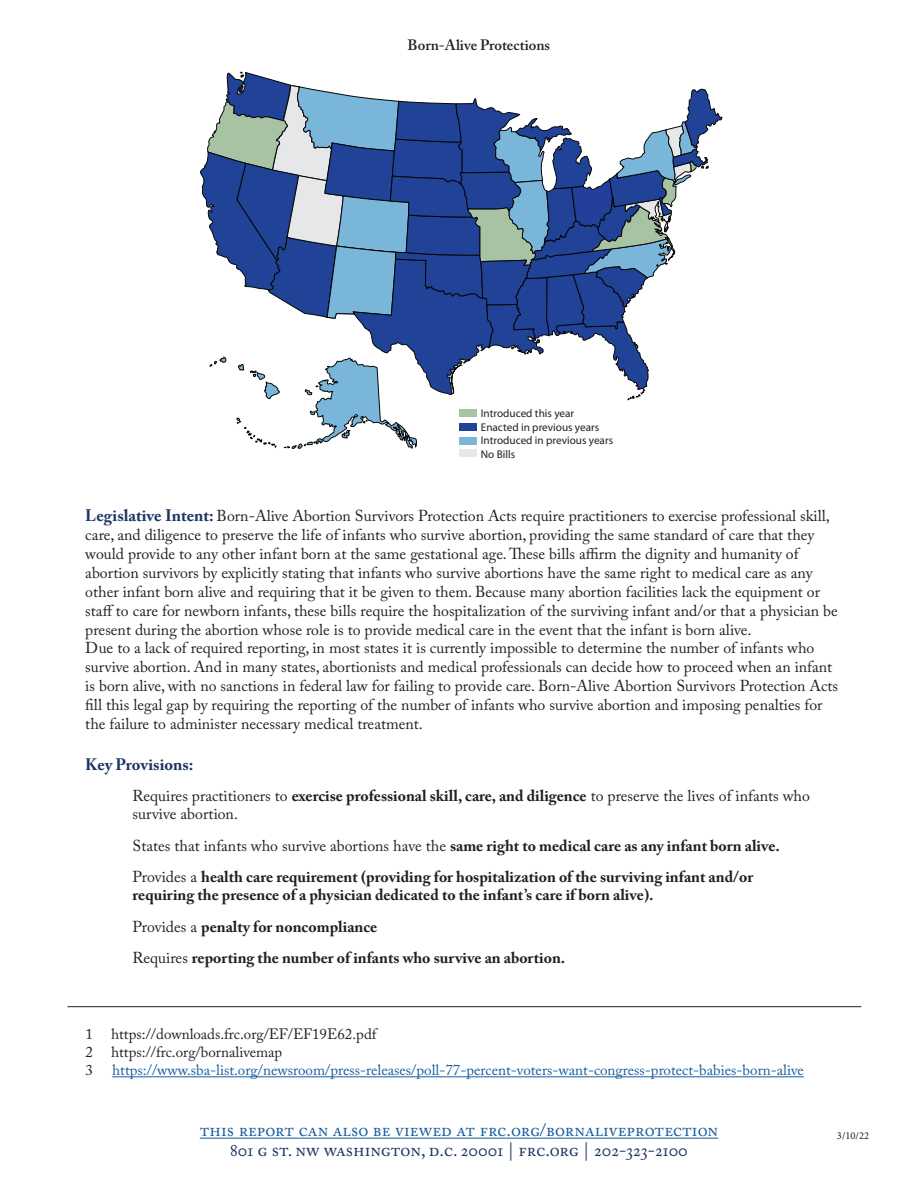
<style>
.page{position:relative;width:918px;height:1188px;background:#fff}
.page>*{position:absolute;margin:0;border:0;box-sizing:border-box;transform-origin:0 0}
.t1{font:18px "Adobe Caslon Regular SC";color:#175d9e}
.t2{font:18px "Adobe Caslon Regular SC";color:#1b3463}
.t3{font:700 16.5px "Adobe Caslon Pro";color:#1b3463}
.List_Paragraph{font:15.75px/18.9px "Adobe Caslon Pro";color:#231f20}
.List_Paragraph-2{font:700 15.75px/18px "Adobe Caslon Pro";color:#231f20}
.t4{font:15px "Adobe Caslon Pro";color:#175d9e}
.t5{font:15px "Adobe Caslon Pro";color:#231f20}
.t6{font:600 15px "Adobe Caslon Pro";color:#231f20}
.t7{font:11.25px/13.5px "Myriad Pro";color:#231f20}
.t8{font:10.5px "Minion Pro";color:#231f20}
.s1{font-weight:700;font-size:16.5px;color:#1b3463}
.s2{font-weight:700}
.s3{font-weight:400}
</style>
<div class="page">
<svg style="left:200px;top:71px;width:523px;height:378px"></svg>
<div style="left:459px;top:450px;width:18px;height:7px;background:#e6e7e9"></div>
<div style="left:459px;top:438px;width:18px;height:7px;background:#79b6da"></div>
<div style="left:459px;top:410px;width:17px;height:7px;background:#a8c3a4"></div>
<div style="left:459px;top:424px;width:18px;height:7px;background:#204398"></div>
<hr style="left:200px;top:1138px;width:518px;height:1px;background:#175d9e">
<hr style="left:112px;top:1076px;width:692px;height:1px;background:#175d9e">
<hr style="left:68px;top:1006px;width:793px;height:1px;background:#231f20">
<p class="t6" style="left:408px;top:36px;width:144px">Born-Alive Protections</p>
<p class="t7" style="left:481px;top:407px;width:134px">Introduced this year<br>Enacted in previous years<br>Introduced in previous years<br>No Bills</p>
<p class="List_Paragraph" style="left:85px;top:506px;width:754px"><span class="s1">Legislative Intent:</span> Born-Alive Abortion Survivors Protection Acts require practitioners to exercise professional skill, care, and diligence to preserve the life of infants who survive abortion, providing the same standard of care that they would provide to any other infant born at the same gestational age. These bills affirm the dignity and humanity of abortion survivors by explicitly stating that infants who survive abortions have the same right to medical care as any other infant born alive and requiring that it be given to them. Because many abortion facilities lack the equipment or staff to care for newborn infants, these bills require the hospitalization of the surviving infant and/or that a physician be present during the abortion whose role is to provide medical care in the event that the infant is born alive.</p>
<p class="List_Paragraph" style="left:85px;top:639px;width:754px">Due to a lack of required reporting, in most states it is currently impossible to determine the number of infants who survive abortion. And in many states, abortionists and medical professionals can decide how to proceed when an infant is born alive, with no sanctions in federal law for failing to provide care. Born-Alive Abortion Survivors Protection Acts fill this legal gap by requiring the reporting of the number of infants who survive abortion and imposing penalties for the failure to administer necessary medical treatment.</p>
<p class="t3" style="left:85px;top:754px;width:110px">Key Provisions:</p>
<p class="List_Paragraph" style="left:133px;top:787px;width:679px;line-height:18px">Requires practitioners to <span class="s2">exercise professional skill, care, and diligence</span> to preserve the lives of infants who survive abortion.</p>
<p class="List_Paragraph" style="left:133px;top:836px;width:649px">States that infants who survive abortions have the <span class="s2">same right to medical care as any infant born alive.</span></p>
<p class="List_Paragraph-2" style="left:133px;top:868px;width:622px"><span class="s3">Provides a</span> health care requirement (providing for hospitalization of the surviving infant and/or requiring the presence of a physician dedicated to the infant’s care if born alive).</p>
<p class="List_Paragraph-2" style="left:133px;top:917px;width:246px"><span class="s3">Provides a</span> penalty for noncompliance</p>
<p class="List_Paragraph-2" style="left:133px;top:949px;width:434px"><span class="s3">Requires</span> reporting the number of infants who survive an abortion.</p>
<p class="t5" style="left:86px;top:1025px;width:292px">1 https://downloads.frc.org/EF/EF19E62.pdf</p>
<p class="t5" style="left:86px;top:1043px;width:198px">2 https://frc.org/bornalivemap</p>
<p class="t5" style="left:86px;top:1061px;width:9px">3</p>
<p class="t4" style="left:112px;top:1061px;width:693px">https://www.sba-list.org/newsroom/press-releases/poll-77-percent-voters-want-congress-protect-babies-born-alive</p>
<p class="t1" style="left:200px;top:1120px;width:520px">this report can also be viewed at frc.org/bornaliveprotection</p>
<p class="t2" style="left:230px;top:1139px;width:459px">801 g st. nw washington, d.c. 20001 | frc.org | 202-323-2100</p>
<p class="t8" style="left:837px;top:1129px;width:34px">3/10/22</p>
</div>
